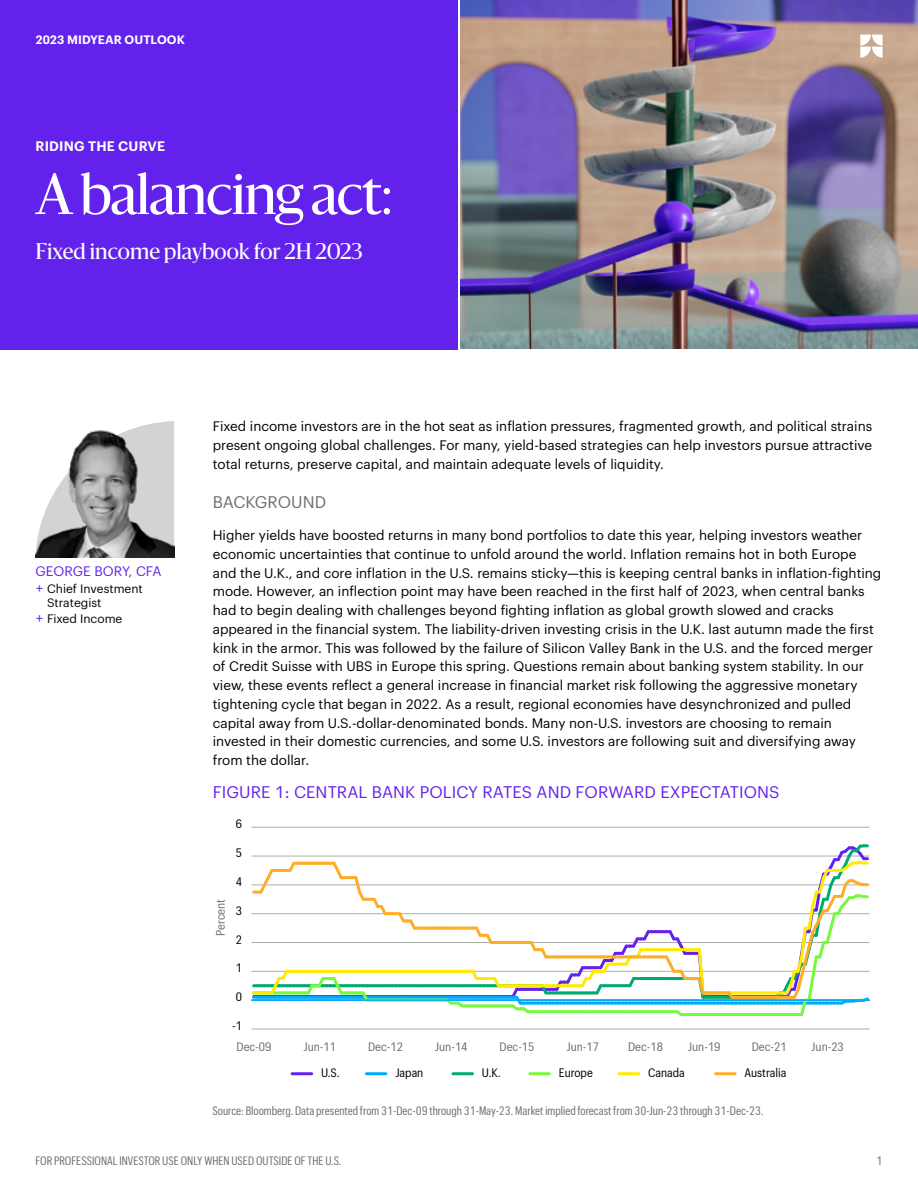
<style>
.page{position:relative;width:918px;height:1188px;background:#fff}
.page>*{position:absolute;margin:0;border:0;box-sizing:border-box;transform-origin:0 0}
.t1{font:54px "Allspring Sanomat";letter-spacing:-.02em;color:#fff}
.t2{font:21px "Allspring Sanomat";color:#fff}
.t3{font:16.5px "Graphik TF";letter-spacing:.005em;color:#6222ec}
.t4{font:16.5px "Graphik TF";letter-spacing:.005em;color:#6e6e6e}
.t5{font:13.5px/18.8px "Graphik TF";color:#000;text-align:justify}
.t6{font:13.5px "Graphik TF";color:#6222ec}
.t7{font:600 13.5px "Graphik TF";letter-spacing:.015em;color:#fff}
.t8{font:12px "Graphik Cond TF";color:#6e6e6e}
.t9{font:12px "Graphik Compact TF";color:#6e6e6e}
.t10{font:12px "Graphik Compact TF";color:#000}
.t11{font:12px/14.4px "Graphik TF";color:#000}
.t12{font:600 12px "Graphik TF";letter-spacing:.005em;color:#fff}
.s1{font-size:13.5px;color:#6222ec}
</style>
<div class="page">
<img style="left:35px;top:421px;width:139px;height:137px">
<hr style="left:252px;top:971px;width:617px;height:1px;background:#adadad">
<hr style="left:252px;top:942px;width:617px;height:1px;background:#adadad">
<hr style="left:252px;top:913px;width:617px;height:1px;background:#adadad">
<hr style="left:252px;top:884px;width:617px;height:1px;background:#adadad">
<hr style="left:252px;top:856px;width:617px;height:1px;background:#adadad">
<hr style="left:252px;top:1000px;width:617px;height:1px;background:#00abff">
<svg style="left:254px;top:844px;width:616px;height:173px"></svg>
<hr style="left:252px;top:1029px;width:617px;height:1px;background:#adadad">
<hr style="left:252px;top:827px;width:617px;height:1px;background:#adadad">
<hr style="left:292px;top:1072px;width:20px;height:3px;background:#6222ec">
<hr style="left:366px;top:1072px;width:20px;height:3px;background:#00abff">
<hr style="left:453px;top:1072px;width:20px;height:3px;background:#00aa72">
<hr style="left:530px;top:1072px;width:19px;height:3px;background:#76f93e">
<hr style="left:619px;top:1072px;width:20px;height:3px;background:#ffea00">
<hr style="left:716px;top:1072px;width:19px;height:3px;background:#ffad26">
<img style="left:460px;top:0;width:458px;height:348px">
<div style="left:0;top:0;width:458px;height:350px;background:#6222ec"></div>
<svg style="left:860px;top:35px;width:23px;height:23px"></svg>
<p class="t12" style="left:35px;top:31px;width:151px">2023 MIDYEAR OUTLOOK</p>
<h1 class="t7" style="left:35px;top:136px;width:131px">RIDING THE CURVE</h1>
<h1 class="t1" style="left:35px;top:155px;width:359px">A balancing act:</h1>
<h1 class="t2" style="left:35px;top:237px;width:329px">Fixed income playbook for 2H 2023</h1>
<p class="t6" style="left:35px;top:561px;width:128px">GEORGE BORY, CFA</p>
<p class="t11" style="left:47px;top:580px;width:97px;text-indent:-12px"><span class="s1">+</span> Chief Investment<br>Strategist</p>
<p class="t11" style="left:35px;top:611px;width:89px"><span class="s1">+</span> Fixed Income</p>
<p class="t5" style="left:213px;top:416px;width:661px">Fixed income investors are in the hot seat as inflation pressures, fragmented growth, and political strains present ongoing global challenges. For many, yield-based strategies can help investors pursue attractive total returns, preserve capital, and maintain adequate levels of liquidity.</p>
<h2 class="t4" style="left:213px;top:490px;width:115px">BACKGROUND</h2>
<p class="t5" style="left:213px;top:525px;width:670px;text-align:left">Higher yields have boosted returns in many bond portfolios to date this year, helping investors weather economic uncertainties that continue to unfold around the world. Inflation remains hot in both Europe and the U.K., and core inflation in the U.S. remains sticky—this is keeping central banks in inflation-fighting mode. However, an inflection point may have been reached in the first half of 2023, when central banks had to begin dealing with challenges beyond fighting inflation as global growth slowed and cracks appeared in the financial system. The liability-driven investing crisis in the U.K. last autumn made the first kink in the armor. This was followed by the failure of Silicon Valley Bank in the U.S. and the forced merger of Credit Suisse with UBS in Europe this spring. Questions remain about banking system stability. In our view, these events reflect a general increase in financial market risk following the aggressive monetary tightening cycle that began in 2022. As a result, regional economies have desynchronized and pulled capital away from U.S.-dollar-denominated bonds. Many non-U.S. investors are choosing to remain invested in their domestic currencies, and some U.S. investors are following suit and diversifying away from the dollar.</p>
<h3 class="t3" style="left:213px;top:780px;width:568px">FIGURE 1: CENTRAL BANK POLICY RATES AND FORWARD EXPECTATIONS</h3>
<p class="t10" style="left:236px;top:815px;width:8px">6</p>
<p class="t10" style="left:236px;top:844px;width:8px">5</p>
<p class="t9" style="left:212px;top:936px;width:38px;rotate:-90deg">Percent</p>
<p class="t10" style="left:236px;top:873px;width:8px">4</p>
<p class="t10" style="left:236px;top:902px;width:8px">3</p>
<p class="t10" style="left:236px;top:931px;width:8px">2</p>
<p class="t10" style="left:236px;top:959px;width:8px">1</p>
<p class="t10" style="left:236px;top:988px;width:8px">0</p>
<p class="t10" style="left:232px;top:1017px;width:11px">-1</p>
<p class="t9" style="left:236px;top:1038px;width:36px">Dec-09</p>
<p class="t9" style="left:303px;top:1038px;width:34px">Jun-11</p>
<p class="t9" style="left:368px;top:1038px;width:36px">Dec-12</p>
<p class="t9" style="left:435px;top:1038px;width:34px">Jun-14</p>
<p class="t9" style="left:500px;top:1038px;width:36px">Dec-15</p>
<p class="t9" style="left:567px;top:1038px;width:34px">Jun-17</p>
<p class="t9" style="left:628px;top:1038px;width:36px">Dec-18</p>
<p class="t9" style="left:688px;top:1038px;width:34px">Jun-19</p>
<p class="t9" style="left:752px;top:1038px;width:36px">Dec-21</p>
<p class="t9" style="left:811px;top:1038px;width:34px">Jun-23</p>
<p class="t10" style="left:321px;top:1064px;width:20px">U.S.</p>
<p class="t10" style="left:395px;top:1064px;width:30px">Japan</p>
<p class="t10" style="left:482px;top:1064px;width:20px">U.K.</p>
<p class="t10" style="left:559px;top:1064px;width:36px">Europe</p>
<p class="t10" style="left:648px;top:1064px;width:38px">Canada</p>
<p class="t10" style="left:745px;top:1064px;width:43px">Australia</p>
<p class="t8" style="left:212px;top:1103px;width:553px">Source: Bloomberg. Data presented from 31-Dec-09 through 31-May-23. Market implied forecast from 30-Jun-23 through 31-Dec-23.</p>
<p class="t8" style="left:36px;top:1152px;width:307px">FOR PROFESSIONAL INVESTOR USE ONLY WHEN USED OUTSIDE OF THE U.S.</p>
<p class="t8" style="left:877px;top:1152px;width:8px">1</p>
</div>
